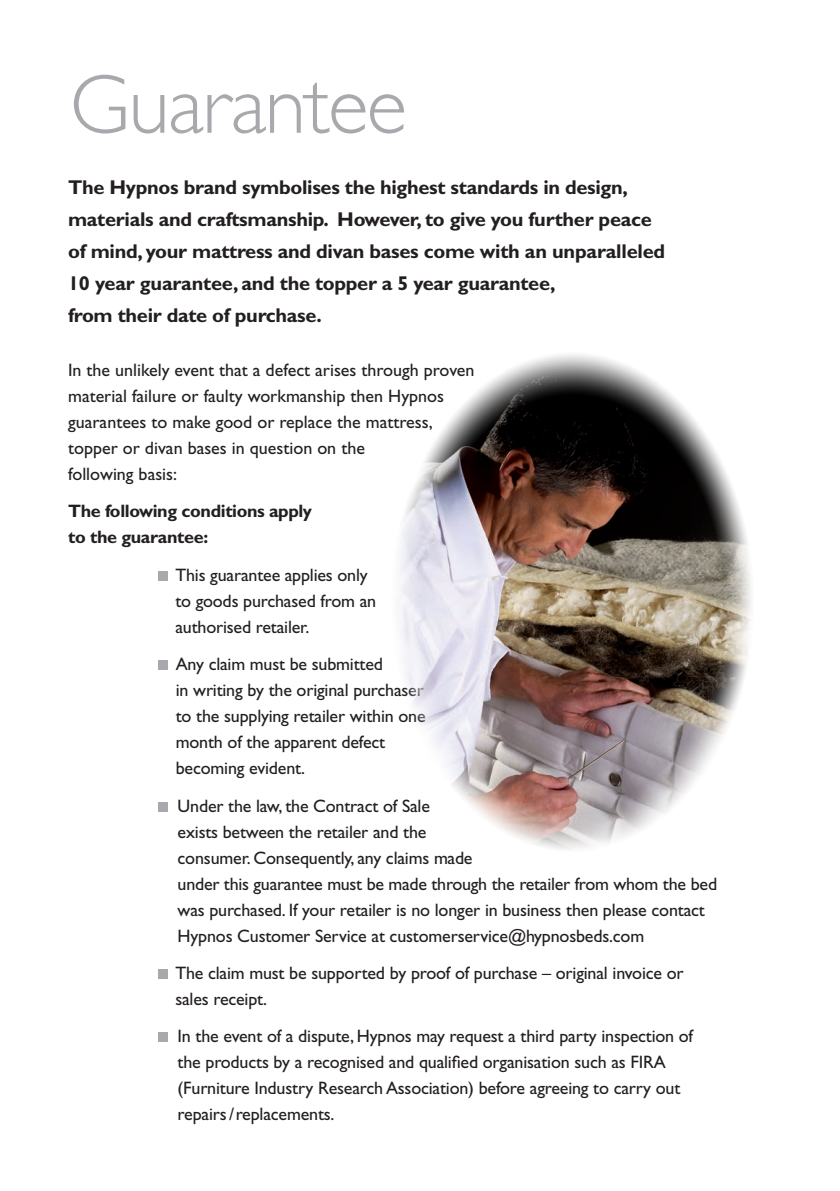
<style>
.page{position:relative;width:840px;height:1191px;background:#fff}
.page>*{position:absolute;margin:0;border:0;box-sizing:border-box;transform-origin:0 0}
.t1{font:300 84px "Gill Sans";letter-spacing:-.02em;color:#a8a9ad}
.t2{font:700 20px/32px "Gill Sans";letter-spacing:-.015em;color:#231f20}
.t3{font:18px/26px "Gill Sans";letter-spacing:-.01em;color:#231f20}
.t4{font:700 18px/26px "Gill Sans";letter-spacing:-.02em;color:#231f20}
</style>
<div class="page">
<div style="left:158px;top:571px;width:10px;height:10px;background:#a8a9ad"></div>
<div style="left:158px;top:660px;width:10px;height:10px;background:#a8a9ad"></div>
<div style="left:158px;top:801px;width:10px;height:10px;background:#a8a9ad"></div>
<div style="left:158px;top:969px;width:10px;height:10px;background:#a8a9ad"></div>
<div style="left:158px;top:1032px;width:10px;height:10px;background:#a8a9ad"></div>
<img style="left:399px;top:354px;width:352px;height:496px">
<h1 class="t1" style="left:70px;top:57px;width:338px">Guarantee</h1>
<p class="t2" style="left:68px;top:171px;width:598px">The Hypnos brand symbolises the highest standards in design, materials and craftsmanship. However, to give you further peace of mind, your mattress and divan bases come with an unparalleled 10 year guarantee, and the topper a 5 year guarantee,<br>from their date of purchase.</p>
<p class="t3" style="left:68px;top:357px;width:407px">In the unlikely event that a defect arises through proven material failure or faulty workmanship then Hypnos guarantees to make good or replace the mattress, topper or divan bases in question on the<br>following basis:</p>
<p class="t4" style="left:68px;top:498px;width:245px">The following conditions apply to the guarantee:</p>
<p class="t3" style="left:175px;top:562px;width:202px">This guarantee applies only to goods purchased from an authorised retailer.</p>
<p class="t3" style="left:176px;top:651px;width:251px">Any claim must be submitted<br>in writing by the original purchaser to the supplying retailer within one month of the apparent defect becoming evident.</p>
<p class="t3" style="left:177px;top:792px;width:541px">Under the law, the Contract of Sale<br>exists between the retailer and the<br>consumer. Consequently, any claims made<br>under this guarantee must be made through the retailer from whom the bed was purchased. If your retailer is no longer in business then please contact Hypnos Customer Service at customerservice@hypnosbeds.com</p>
<p class="t3" style="left:175px;top:960px;width:509px">The claim must be supported by proof of purchase – original invoice or sales receipt.</p>
<p class="t3" style="left:177px;top:1023px;width:516px">In the event of a dispute, Hypnos may request a third party inspection of the products by a recognised and qualified organisation such as FIRA (Furniture Industry Research Association) before agreeing to carry out repairs/replacements.</p>
</div>
